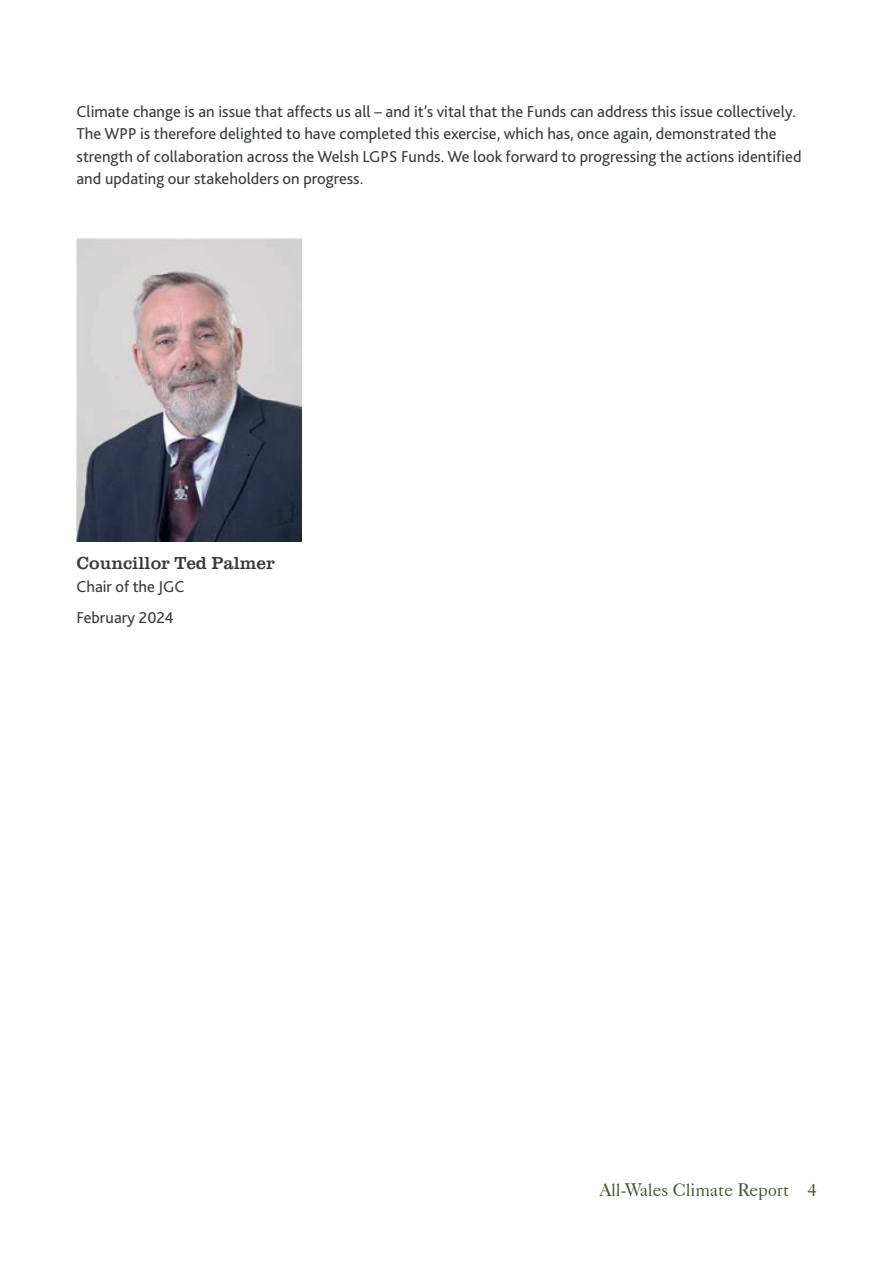
<style>
.page{position:relative;width:893px;height:1263px;background:#fff}
.page>*{position:absolute;margin:0;border:0;box-sizing:border-box;transform-origin:0 0}
.t1{font:18px "Caslon 540 BT";color:#40572b}
.Body{font:18px "Clarendon URW";color:#373b3d}
.Body-2{font:16.5px/22.5px "Bliss 2";color:#373b3d}
</style>
<div class="page">
<img style="left:77px;top:238px;width:225px;height:304px">
<p class="Body-2" style="left:77px;top:100px;width:726px">Climate change is an issue that affects us all – and it’s vital that the Funds can address this issue collectively.<br>The WPP is therefore delighted to have completed this exercise, which has, once again, demonstrated the strength of collaboration across the Welsh LGPS Funds. We look forward to progressing the actions identified and updating our stakeholders on progress.</p>
<p class="Body" style="left:77px;top:550px;width:200px">Councillor Ted Palmer</p>
<p class="Body-2" style="left:77px;top:574px;width:109px">Chair of the JGC</p>
<p class="Body-2" style="left:77px;top:605px;width:99px">February 2024</p>
<p class="t1" style="left:600px;top:1178px;width:218px">All-Wales Climate Report 4</p>
</div>
